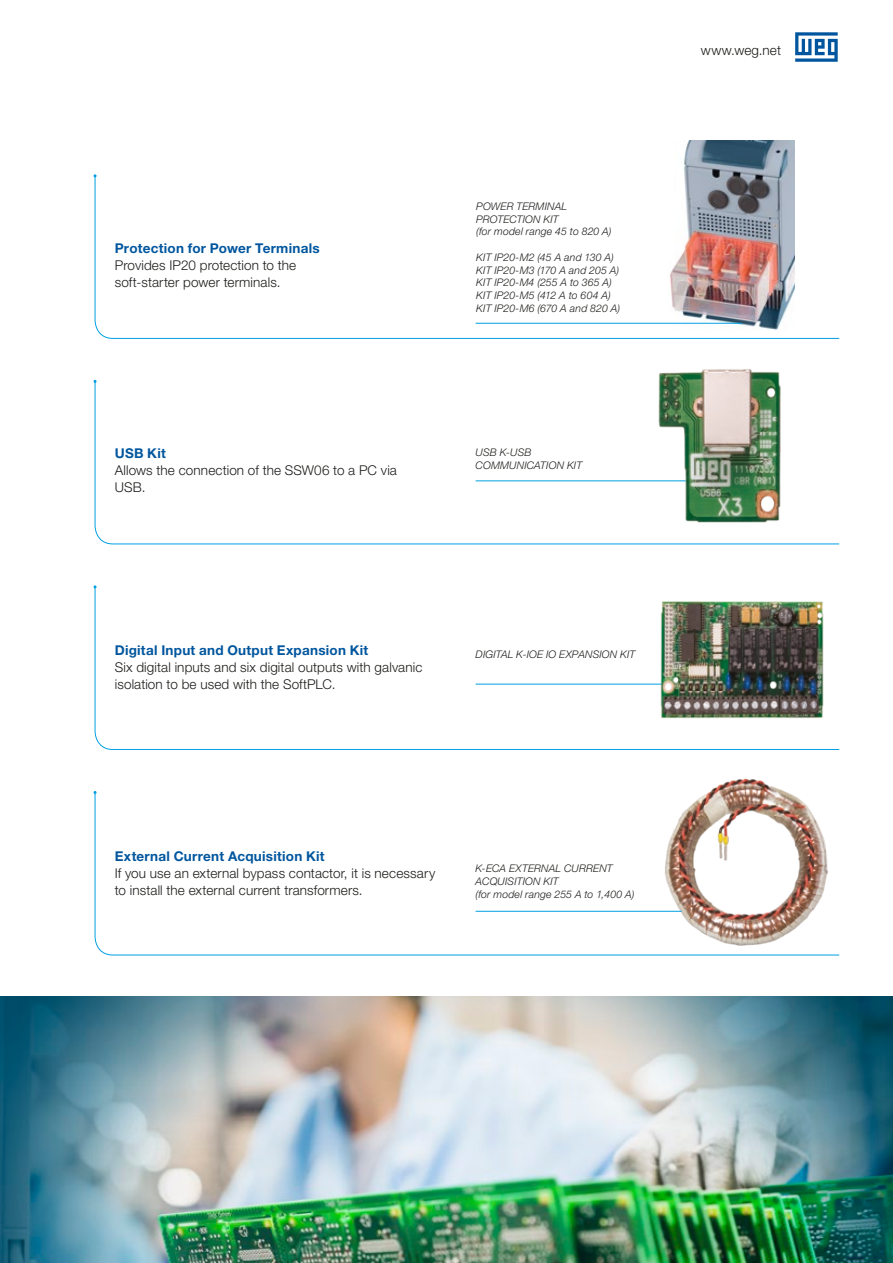
<style>
.page{position:relative;width:893px;height:1263px;background:#fff}
.page>*{position:absolute;margin:0;border:0;box-sizing:border-box;transform-origin:0 0}
.t1{font:300 13.5px/17px "Helvetica Neue LT Pro";letter-spacing:.01em;color:#1d1d1b}
.t2{font:700 13.5px "Helvetica Neue LT Pro";letter-spacing:.02em;color:#00569e}
.t3{font:italic 300 10.5px/12.8px "Helvetica Neue LT Pro";letter-spacing:.01em;color:#1d1d1b}
</style>
<div class="page">
<svg style="left:795px;top:32px;width:43px;height:30px"></svg>
<img style="left:683px;top:140px;width:112px;height:35px">
<img style="left:710px;top:778px;width:76px;height:14px">
<svg style="left:94px;top:175px;width:746px;height:164px"></svg>
<svg style="left:94px;top:383px;width:746px;height:162px"></svg>
<svg style="left:94px;top:588px;width:746px;height:162px"></svg>
<svg style="left:94px;top:792px;width:746px;height:164px"></svg>
<hr style="left:476px;top:323px;width:266px;height:1px;background:#009fe3">
<hr style="left:476px;top:480px;width:266px;height:1px;background:#009fe3">
<img style="left:643px;top:369px;width:155px;height:159px">
<hr style="left:476px;top:684px;width:189px;height:1px;background:#009fe3">
<img style="left:655px;top:594px;width:174px;height:131px">
<hr style="left:476px;top:911px;width:206px;height:1px;background:#009fe3">
<img style="left:0;top:996px;width:893px;height:267px">
<p class="t2" style="left:115px;top:240px;width:206px">Protection for Power Terminals</p>
<p class="t1" style="left:115px;top:256px;width:183px">Provides IP20 protection to the soft-starter power terminals.</p>
<p class="t2" style="left:115px;top:445px;width:53px">USB Kit</p>
<p class="t1" style="left:115px;top:462px;width:284px">Allows the connection of the SSW06 to a PC via<br>USB.</p>
<p class="t3" style="left:476px;top:199px;width:137px">POWER TERMINAL<br>PROTECTION KIT<br>(for model range 45 to 820 A)</p>
<p class="t3" style="left:476px;top:250px;width:145px">KIT IP20-M2 (45 A and 130 A)<br>KIT IP20-M3 (170 A and 205 A)<br>KIT IP20-M4 (255 A to 365 A)<br>KIT IP20-M5 (412 A to 604 A)<br>KIT IP20-M6 (670 A and 820 A)</p>
<p class="t3" style="left:476px;top:446px;width:108px">USB K-USB<br>COMMUNICATION KIT</p>
<p class="t2" style="left:115px;top:642px;width:255px">Digital Input and Output Expansion Kit</p>
<p class="t1" style="left:115px;top:659px;width:309px">Six digital inputs and six digital outputs with galvanic isolation to be used with the SoftPLC.</p>
<p class="t3" style="left:476px;top:648px;width:161px">DIGITAL K-IOE IO EXPANSION KIT</p>
<p class="t2" style="left:115px;top:848px;width:211px">External Current Acquisition Kit</p>
<p class="t1" style="left:115px;top:864px;width:322px">If you use an external bypass contactor, it is necessary to install the external current transformers.</p>
<p class="t3" style="left:476px;top:862px;width:160px">K-ECA EXTERNAL CURRENT<br>ACQUISITION KIT<br>(for model range 255 A to 1,400 A)</p>
<p class="t1" style="left:701px;top:41px;width:82px">www.weg.net</p>
</div>
